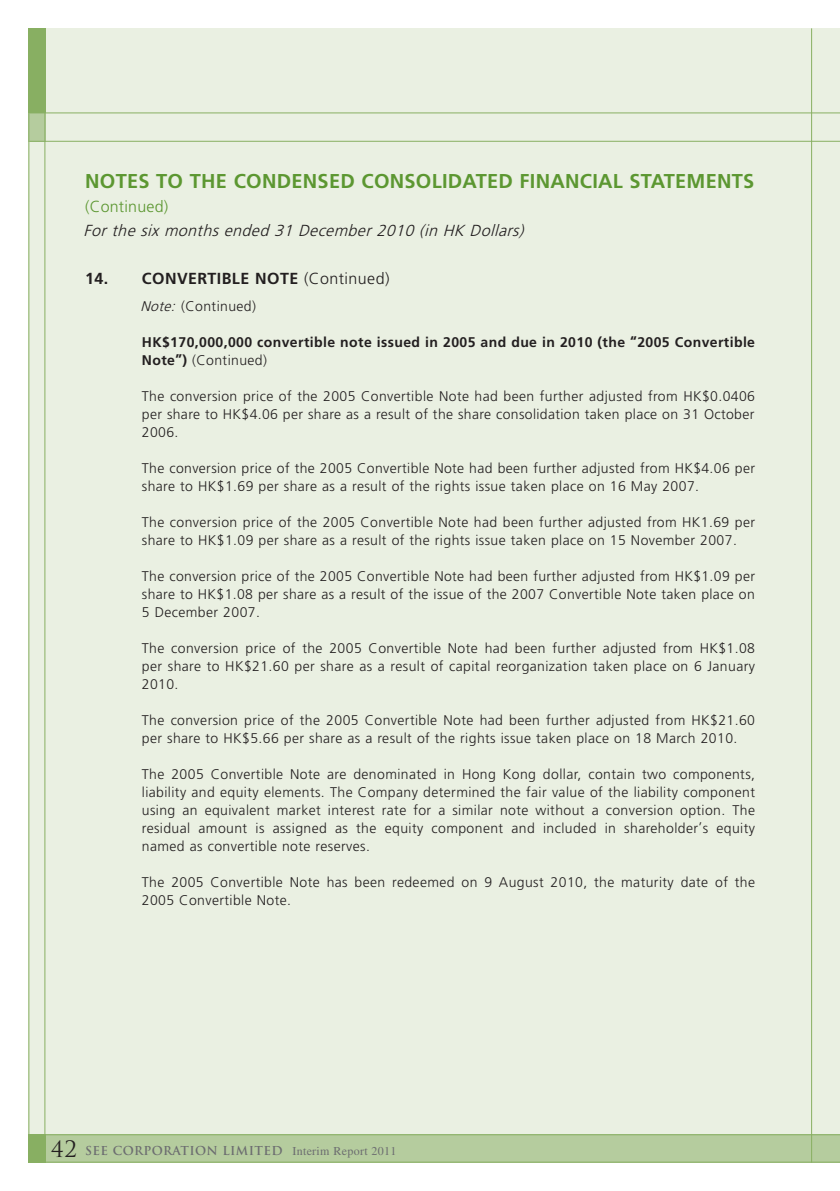
<style>
.page{position:relative;width:840px;height:1191px;background:#fff}
.page>*{position:absolute;margin:0;border:0;box-sizing:border-box;transform-origin:0 0}
.Heading_1{font:700 20px "Frutiger LT Std";letter-spacing:.015em;color:#5c9731}
.Body_Text{font:italic 300 16px "Frutiger LT Std";color:#231f20}
.Heading_2{font:700 16px "Frutiger LT Std";letter-spacing:.03em;color:#231f20}
.Heading_1-2{font:300 16px "Frutiger LT Std";letter-spacing:.015em;color:#5c9731}
.Notes{font:300 14px/18px "Frutiger LT Std";letter-spacing:.03em;color:#231f20;text-align:justify}
.Notes_HD1{font:700 14px/18px "Frutiger LT Std";letter-spacing:.03em;color:#231f20}
.t1{font:700 12px "Trajan Pro";letter-spacing:.03em;color:#6c6d70}
.s1{font-weight:300}
.s2{font-style:italic}
.s3{font-weight:400;font-size:22px;color:#231f20}
.s4{font-family:"Times LT Std";font-weight:400}
</style>
<div class="page">
<div style="left:28px;top:28px;width:811px;height:1134px;background:#eaf0e2"></div>
<div style="left:45px;top:1134px;width:794px;height:28px;background:#b5cc9e"></div>
<hr style="left:29px;top:1161px;width:810px;height:1px;background:#88af62">
<div style="left:28px;top:28px;width:17px;height:85px;background:#88af62"></div>
<div style="left:28px;top:1134px;width:17px;height:28px;background:#88af62"></div>
<div style="left:28px;top:113px;width:17px;height:29px;background:#b5cc9e"></div>
<hr style="left:29px;top:112px;width:810px;height:1px;background:#88af62">
<hr style="left:29px;top:1134px;width:810px;height:1px;background:#88af62">
<hr style="left:29px;top:141px;width:810px;height:1px;background:#88af62">
<hr style="left:44px;top:28px;width:1px;height:1134px;background:#88af62">
<hr style="left:810px;top:28px;width:1px;height:1134px;background:#88af62">
<hr style="left:28px;top:28px;width:1px;height:1134px;background:#88af62">
<hr style="left:839px;top:28px;width:1px;height:1134px;background:#eaf0e2">
<svg style="left:839px;top:1134px;width:1px;height:28px"></svg>
<p class="Heading_1" style="left:85px;top:169px;width:670px">NOTES TO THE CONDENSED CONSOLIDATED FINANCIAL STATEMENTS</p>
<p class="Heading_1-2" style="left:85px;top:197px;width:85px">(Continued)</p>
<p class="Body_Text" style="left:83px;top:221px;width:446px">For the six months ended 31 December 2010 (in HK Dollars)</p>
<p class="Heading_2" style="left:85px;top:269px;width:306px">14. CONVERTIBLE NOTE <span class="s1">(Continued)</span></p>
<p class="Notes" style="left:140px;top:297px;width:117px"><span class="s2">Note:</span> (Continued)</p>
<p class="Notes_HD1" style="left:142px;top:333px;width:614px">HK$170,000,000 convertible note issued in 2005 and due in 2010 (the “2005 Convertible<br>Note”) <span class="s1">(Continued)</span></p>
<p class="Notes" style="left:142px;top:387px;width:614px">The conversion price of the 2005 Convertible Note had been further adjusted from HK$0.0406 per share to HK$4.06 per share as a result of the share consolidation taken place on 31 October 2006.</p>
<p class="Notes" style="left:142px;top:459px;width:614px">The conversion price of the 2005 Convertible Note had been further adjusted from HK$4.06 per share to HK$1.69 per share as a result of the rights issue taken place on 16 May 2007.</p>
<p class="Notes" style="left:142px;top:513px;width:614px">The conversion price of the 2005 Convertible Note had been further adjusted from HK1.69 per share to HK$1.09 per share as a result of the rights issue taken place on 15 November 2007.</p>
<p class="Notes" style="left:142px;top:567px;width:614px">The conversion price of the 2005 Convertible Note had been further adjusted from HK$1.09 per share to HK$1.08 per share as a result of the issue of the 2007 Convertible Note taken place on 5 December 2007.</p>
<p class="Notes" style="left:142px;top:639px;width:614px">The conversion price of the 2005 Convertible Note had been further adjusted from HK$1.08 per share to HK$21.60 per share as a result of capital reorganization taken place on 6 January 2010.</p>
<p class="Notes" style="left:142px;top:711px;width:614px">The conversion price of the 2005 Convertible Note had been further adjusted from HK$21.60 per share to HK$5.66 per share as a result of the rights issue taken place on 18 March 2010.</p>
<p class="Notes" style="left:142px;top:765px;width:614px">The 2005 Convertible Note are denominated in Hong Kong dollar, contain two components, liability and equity elements. The Company determined the fair value of the liability component using an equivalent market interest rate for a similar note without a conversion option. The residual amount is assigned as the equity component and included in shareholder’s equity named as convertible note reserves.</p>
<p class="Notes" style="left:142px;top:873px;width:614px">The 2005 Convertible Note has been redeemed on 9 August 2010, the maturity date of the<br>2005 Convertible Note.</p>
<p class="t1" style="left:51px;top:1142px;width:347px"><span class="s3">42</span> SEE CORPORATION LIMITED <span class="s4">Interim Report 2011</span></p>
</div>
